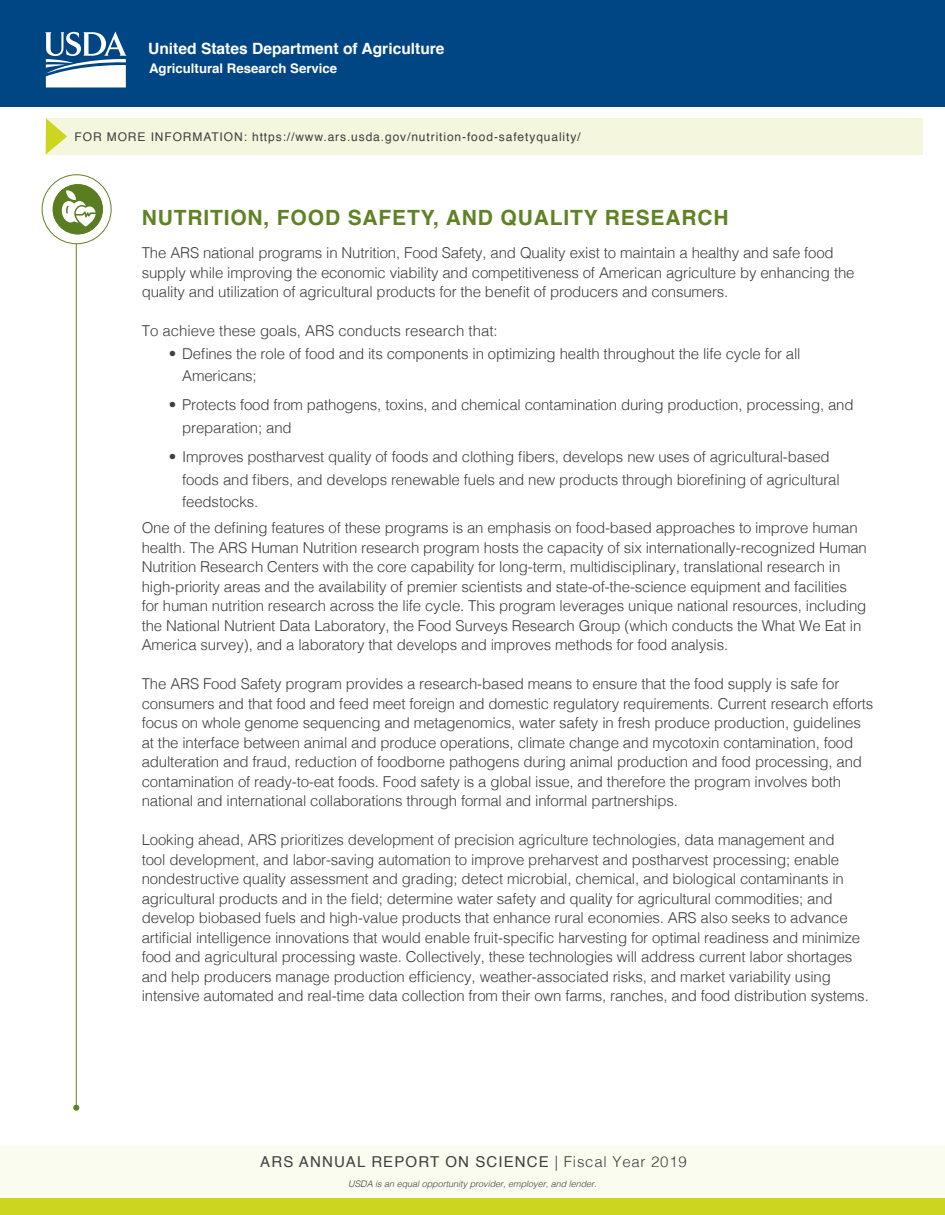
<style>
.page{position:relative;width:945px;height:1215px;background:#fff}
.page>*{position:absolute;margin:0;border:0;box-sizing:border-box;transform-origin:0 0}
.t1{font:700 21px "Helvetica";letter-spacing:.04em;color:#608225}
.t2{font:700 15.6px "Helvetica";color:#fff}
.Body{font:300 15px/19.5px "Helvetica";letter-spacing:-.01em;color:#3e3e3f}
.t3{font:15px "Helvetica";letter-spacing:.075em;color:#3e3e3f}
.t4{font:700 13.2px "Helvetica";color:#fff}
.t5{font:12px "Helvetica";letter-spacing:.075em;color:#3e3e3f}
.t6{font:italic 300 9px "Helvetica";color:#3e3e3f}
.s1{font-weight:300}
</style>
<div class="page">
<div style="left:0;top:1145px;width:945px;height:70px;background:#fbfcf0"></div>
<div style="left:0;top:1198px;width:945px;height:17px;background:#ccd51f"></div>
<hr style="left:76px;top:244px;width:1px;height:864px;background:#608225">
<svg style="left:73px;top:1105px;width:6px;height:6px"></svg>
<div style="left:42px;top:174px;width:70px;height:70px;border:1px solid #608225;border-radius:50%"></div>
<div style="left:0;top:0;width:945px;height:107px;background:#004684"></div>
<svg style="left:45px;top:31px;width:82px;height:56px"></svg>
<div style="left:46px;top:118px;width:876px;height:37px;background:#f4f7dd"></div>
<svg style="left:46px;top:118px;width:21px;height:36px"></svg>
<div style="left:53px;top:184px;width:50px;height:50px;background:#5b7d22;border-radius:50%"></div>
<svg style="left:61px;top:190px;width:35px;height:36px"></svg>
<p class="t2" style="left:148px;top:36px;width:298px">United States Department of Agriculture</p>
<p class="t4" style="left:149px;top:57px;width:190px">Agricultural Research Service</p>
<p class="t5" style="left:75px;top:128px;width:508px">FOR MORE INFORMATION: https://www.ars.usda.gov/nutrition-food-safetyquality/</p>
<h1 class="t1" style="left:142px;top:201px;width:588px">NUTRITION, FOOD SAFETY, AND QUALITY RESEARCH</h1>
<p class="Body" style="left:142px;top:242px;width:714px">The ARS national programs in Nutrition, Food Safety, and Quality exist to maintain a healthy and safe food supply while improving the economic viability and competitiveness of American agriculture by enhancing the quality and utilization of agricultural products for the benefit of producers and consumers.</p>
<p class="Body" style="left:142px;top:320px;width:358px">To achieve these goals, ARS conducts research that:</p>
<p class="Body" style="left:182px;top:341px;width:620px;line-height:22.5px;text-indent:-14px">• Defines the role of food and its components in optimizing health throughout the life cycle for all<br>Americans;</p>
<p class="Body" style="left:182px;top:393px;width:673px;line-height:22.5px;text-indent:-14px">• Protects food from pathogens, toxins, and chemical contamination during production, processing, and preparation; and</p>
<p class="Body" style="left:182px;top:444px;width:659px;line-height:22.5px;text-indent:-14px">• Improves postharvest quality of foods and clothing fibers, develops new uses of agricultural-based foods and fibers, and develops renewable fuels and new products through biorefining of agricultural feedstocks.</p>
<p class="Body" style="left:142px;top:517px;width:727px">One of the defining features of these programs is an emphasis on food-based approaches to improve human health. The ARS Human Nutrition research program hosts the capacity of six internationally-recognized Human Nutrition Research Centers with the core capability for long-term, multidisciplinary, translational research in high-priority areas and the availability of premier scientists and state-of-the-science equipment and facilities for human nutrition research across the life cycle. This program leverages unique national resources, including the National Nutrient Data Laboratory, the Food Surveys Research Group (which conducts the What We Eat in America survey), and a laboratory that develops and improves methods for food analysis.</p>
<p class="Body" style="left:142px;top:673px;width:733px">The ARS Food Safety program provides a research-based means to ensure that the food supply is safe for consumers and that food and feed meet foreign and domestic regulatory requirements. Current research efforts focus on whole genome sequencing and metagenomics, water safety in fresh produce production, guidelines at the interface between animal and produce operations, climate change and mycotoxin contamination, food adulteration and fraud, reduction of foodborne pathogens during animal production and food processing, and contamination of ready-to-eat foods. Food safety is a global issue, and therefore the program involves both national and international collaborations through formal and informal partnerships.</p>
<p class="Body" style="left:142px;top:829px;width:729px">Looking ahead, ARS prioritizes development of precision agriculture technologies, data management and<br>tool development, and labor-saving automation to improve preharvest and postharvest processing; enable nondestructive quality assessment and grading; detect microbial, chemical, and biological contaminants in agricultural products and in the field; determine water safety and quality for agricultural commodities; and develop biobased fuels and high-value products that enhance rural economies. ARS also seeks to advance artificial intelligence innovations that would enable fruit-specific harvesting for optimal readiness and minimize food and agricultural processing waste. Collectively, these technologies will address current labor shortages and help producers manage production efficiency, weather-associated risks, and market variability using intensive automated and real-time data collection from their own farms, ranches, and food distribution systems.</p>
<p class="t3" style="left:260px;top:1150px;width:428px">ARS ANNUAL REPORT ON SCIENCE <span class="s1">| Fiscal Year 2019</span></p>
<p class="t6" style="left:348px;top:1176px;width:250px">USDA is an equal opportunity provider, employer, and lender.</p>
</div>
